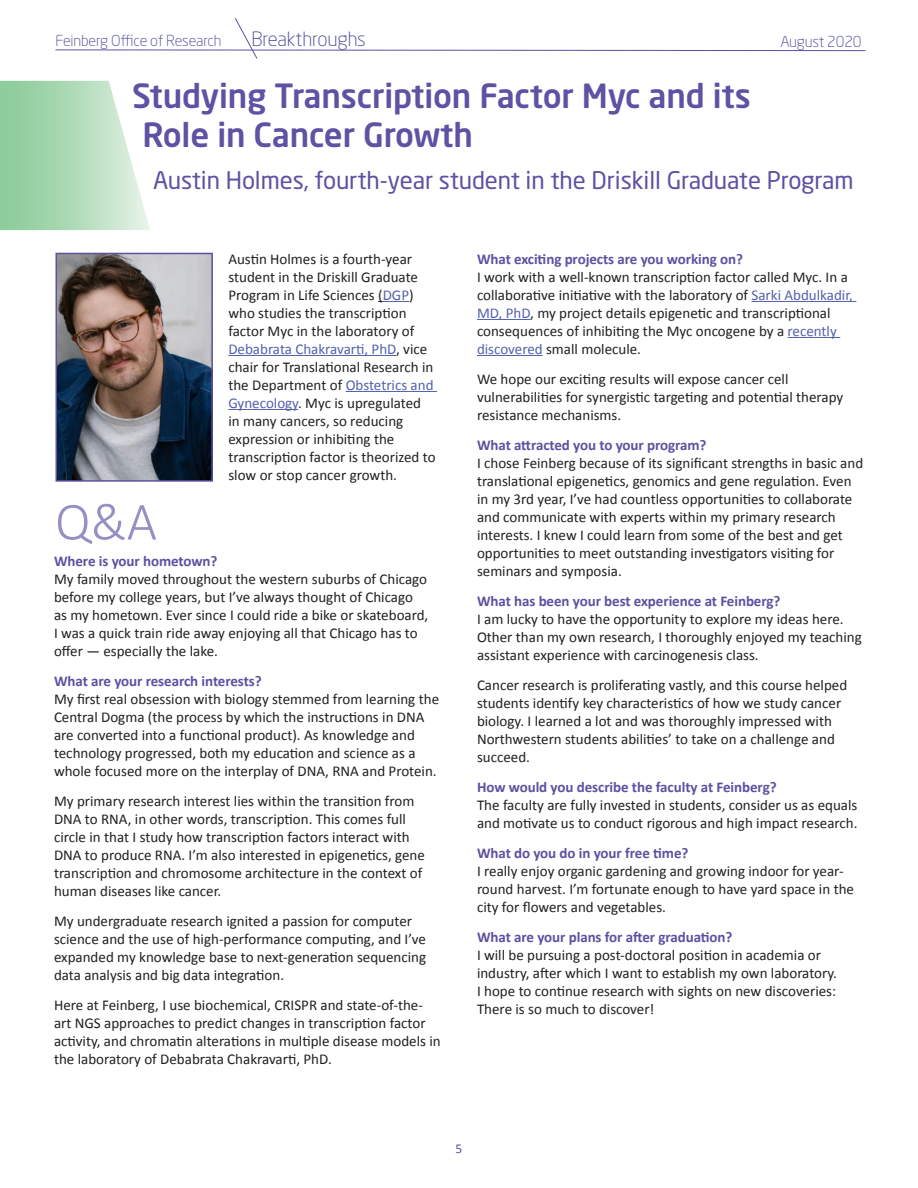
<style>
.page{position:relative;width:918px;height:1188px;background:#fff}
.page>*{position:absolute;margin:0;border:0;box-sizing:border-box;transform-origin:0 0}
.t1{font:300 54px "Calibri";color:#9490c3}
.t2{font:500 33px/39px "Neo Sans Pro";letter-spacing:-.005em;color:#5d52a3}
.t3{font:24px "Neo Sans Pro";letter-spacing:-.005em;color:#5d52a3}
.t4{font:300 19.5px "Neo Sans Pro";letter-spacing:-.01em;color:#484a9a}
.t5{font:15px/18px "Calibri";color:#202020}
.t6{font:700 15px "Calibri";letter-spacing:-.005em;color:#5d51a2}
.t7{font:300 15px "Neo Sans Pro";letter-spacing:-.01em;color:#484a9a}
.t8{font:13.5px "Calibri";color:#5d51a2}
.s1{color:#5261ac}
</style>
<div class="page">
<img style="left:59px;top:256px;width:151px;height:223px">
<div style="left:56px;top:253px;width:157px;height:229px;border:2px solid #5d51a2"></div>
<svg style="left:0;top:80px;width:150px;height:150px"></svg>
<svg style="left:378px;top:301px;width:31px;height:1px"></svg>
<hr style="left:228px;top:355px;width:168px;height:1px;background:#5261ac">
<hr style="left:346px;top:391px;width:91px;height:1px;background:#5261ac">
<hr style="left:228px;top:409px;width:70px;height:1px;background:#5261ac">
<hr style="left:752px;top:301px;width:104px;height:1px;background:#5261ac">
<hr style="left:477px;top:319px;width:53px;height:1px;background:#5261ac">
<hr style="left:788px;top:337px;width:52px;height:1px;background:#5261ac">
<hr style="left:477px;top:355px;width:66px;height:1px;background:#5261ac">
<svg style="left:55px;top:18px;width:811px;height:41px"></svg>
<p class="t7" style="left:56px;top:32px;width:167px">Feinberg Office of Research</p>
<h3 class="t4" style="left:251px;top:28px;width:116px">Breakthroughs</h3>
<p class="t7" style="left:780px;top:33px;width:83px">August 2020</p>
<h2 class="t2" style="left:142px;top:75px;width:610px;text-indent:-10px">Studying Transcription Factor Myc and its<br>Role in Cancer Growth</h2>
<h3 class="t3" style="left:153px;top:165px;width:702px">Austin Holmes, fourth-year student in the Driskill Graduate Program</h3>
<p class="t5" style="left:228px;top:249px;width:209px">Austin Holmes is a fourth-year student in the Driskill Graduate<br>Program in Life Sciences (<span class="s1">DGP</span>) who studies the transcription factor Myc in the laboratory of<br><span class="s1">Debabrata Chakravarti, PhD</span>, vice chair for Translational Research in the Department of <span class="s1">Obstetrics and<br>Gynecology</span>. Myc is upregulated in many cancers, so reducing expression or inhibiting the transcription factor is theorized to slow or stop cancer growth.</p>
<h1 class="t1" style="left:55px;top:488px;width:104px">Q&amp;A</h1>
<p class="t6" style="left:54px;top:552px;width:165px">Where is your hometown?</p>
<p class="t5" style="left:54px;top:570px;width:376px">My family moved throughout the western suburbs of Chicago before my college years, but I’ve always thought of Chicago as my hometown. Ever since I could ride a bike or skateboard, I was a quick train ride away enjoying all that Chicago has to offer — especially the lake.</p>
<p class="t6" style="left:54px;top:672px;width:209px">What are your research interests?</p>
<p class="t5" style="left:54px;top:690px;width:387px">My first real obsession with biology stemmed from learning the Central Dogma (the process by which the instructions in DNA are converted into a functional product). As knowledge and technology progressed, both my education and science as a whole focused more on the interplay of DNA, RNA and Protein.</p>
<p class="t5" style="left:54px;top:792px;width:372px">My primary research interest lies within the transition from DNA to RNA, in other words, transcription. This comes full circle in that I study how transcription factors interact with DNA to produce RNA. I’m also interested in epigenetics, gene transcription and chromosome architecture in the context of human diseases like cancer.</p>
<p class="t5" style="left:54px;top:912px;width:374px">My undergraduate research ignited a passion for computer science and the use of high-performance computing, and I’ve expanded my knowledge base to next-generation sequencing data analysis and big data integration.</p>
<p class="t5" style="left:54px;top:996px;width:388px">Here at Feinberg, I use biochemical, CRISPR and state-of-the&shy;art NGS approaches to predict changes in transcription factor activity, and chromatin alterations in multiple disease models in the laboratory of Debabrata Chakravarti, PhD.</p>
<p class="t6" style="left:477px;top:250px;width:268px">What exciting projects are you working on?</p>
<p class="t5" style="left:477px;top:267px;width:378px">I work with a well-known transcription factor called Myc. In a collaborative initiative with the laboratory of <span class="s1">Sarki Abdulkadir, MD, PhD</span>, my project details epigenetic and transcriptional consequences of inhibiting the Myc oncogene by a <span class="s1">recently discovered</span> small molecule.</p>
<p class="t5" style="left:477px;top:369px;width:368px">We hope our exciting results will expose cancer cell vulnerabilities for synergistic targeting and potential therapy resistance mechanisms.</p>
<p class="t6" style="left:477px;top:436px;width:231px">What attracted you to your program?</p>
<p class="t5" style="left:477px;top:453px;width:388px">I chose Feinberg because of its significant strengths in basic and translational epigenetics, genomics and gene regulation. Even in my 3rd year, I’ve had countless opportunities to collaborate and communicate with experts within my primary research interests. I knew I could learn from some of the best and get opportunities to meet outstanding investigators visiting for seminars and symposia.</p>
<p class="t6" style="left:477px;top:592px;width:305px">What has been your best experience at Feinberg?</p>
<p class="t5" style="left:477px;top:609px;width:386px">I am lucky to have the opportunity to explore my ideas here.<br>Other than my own research, I thoroughly enjoyed my teaching assistant experience with carcinogenesis class.</p>
<p class="t5" style="left:477px;top:675px;width:372px">Cancer research is proliferating vastly, and this course helped students identify key characteristics of how we study cancer biology. I learned a lot and was thoroughly impressed with Northwestern students abilities’ to take on a challenge and succeed.</p>
<p class="t6" style="left:477px;top:778px;width:301px">How would you describe the faculty at Feinberg?</p>
<p class="t5" style="left:477px;top:795px;width:382px">The faculty are fully invested in students, consider us as equals and motivate us to conduct rigorous and high impact research.</p>
<p class="t6" style="left:477px;top:844px;width:213px">What do you do in your free time?</p>
<p class="t5" style="left:477px;top:861px;width:379px">I really enjoy organic gardening and growing indoor for year&shy;round harvest. I’m fortunate enough to have yard space in the city for flowers and vegetables.</p>
<p class="t6" style="left:477px;top:928px;width:257px">What are your plans for after graduation?</p>
<p class="t5" style="left:477px;top:945px;width:362px">I will be pursuing a post-doctoral position in academia or industry, after which I want to establish my own laboratory.<br>I hope to continue research with sights on new discoveries:<br>There is so much to discover!</p>
<p class="t8" style="left:456px;top:1140px;width:8px">5</p>
</div>
